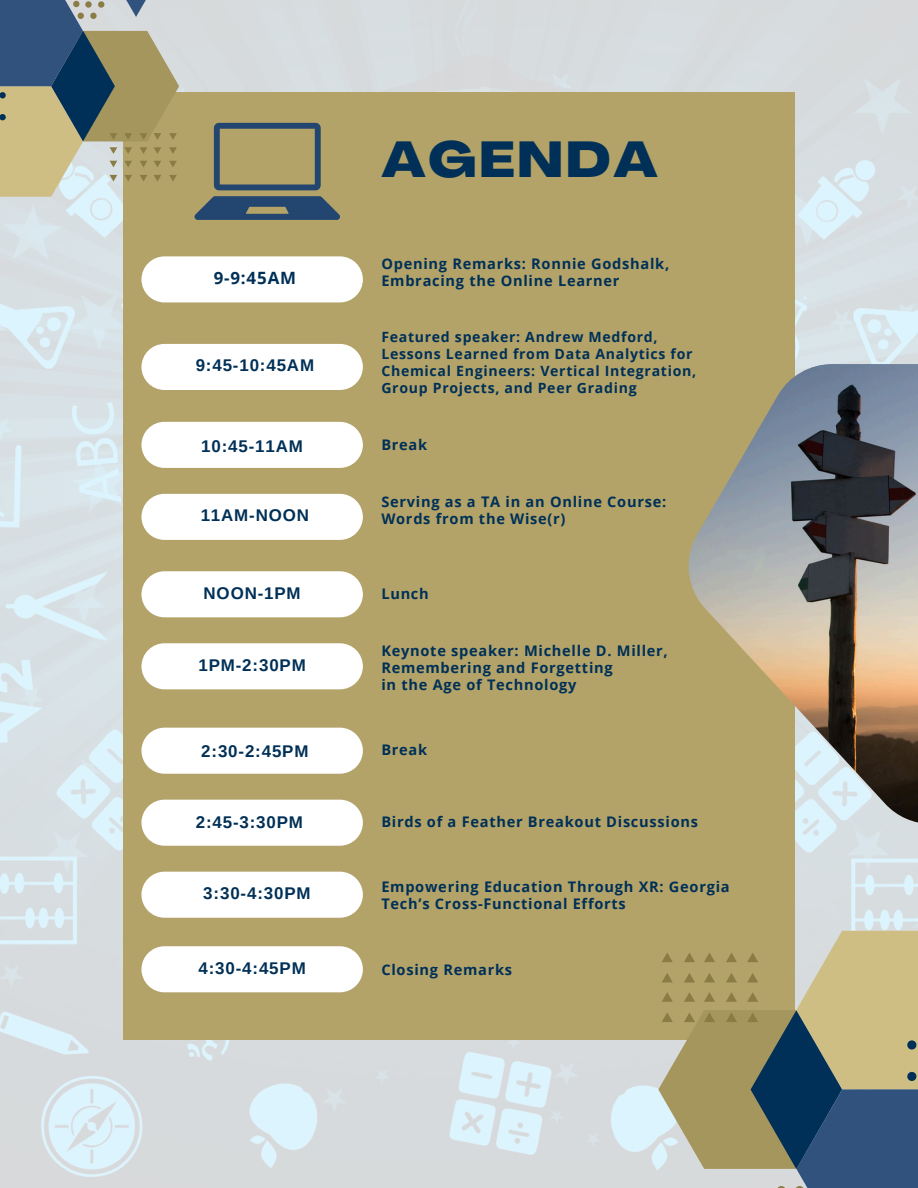
<style>
.page{position:relative;width:918px;height:1188px;background:#fff}
.page>*{position:absolute;margin:0;border:0;box-sizing:border-box;transform-origin:0 0}
.t1{font:800 expanded 49.65px "Agrandir";letter-spacing:.05em;color:#003057}
.t2{font:700 16.95px "Arimo";letter-spacing:.05em;color:#003057}
.t3{font:700 16.95px "Open Sans";color:#003057}
.t4{font:700 14.55px/17px "Open Sans";letter-spacing:.05em;color:#003057}
.t5{font:700 14.1px/16.8px "Open Sans";letter-spacing:.05em;color:#003057}
</style>
<div class="page">
<img style="left:0;top:0;width:918px;height:1188px">
<div style="left:123px;top:92px;width:672px;height:947px;background:#b3a369"></div>
<img style="left:689px;top:364px;width:229px;height:460px">
<svg style="left:658px;top:931px;width:260px;height:257px"></svg>
<svg style="left:0;top:0;width:179px;height:196px"></svg>
<svg style="left:195px;top:196px;width:145px;height:24px"></svg>
<svg style="left:214px;top:123px;width:107px;height:67px"></svg>
<div style="left:141px;top:344px;width:222px;height:46px;background:#fff;border-radius:23px"></div>
<div style="left:141px;top:256px;width:222px;height:46px;background:#fff;border-radius:23px"></div>
<div style="left:141px;top:422px;width:222px;height:46px;background:#fff;border-radius:23px"></div>
<div style="left:141px;top:494px;width:222px;height:46px;background:#fff;border-radius:23px"></div>
<div style="left:141px;top:571px;width:222px;height:46px;background:#fff;border-radius:23px"></div>
<div style="left:141px;top:643px;width:222px;height:46px;background:#fff;border-radius:23px"></div>
<div style="left:141px;top:728px;width:222px;height:46px;background:#fff;border-radius:23px"></div>
<div style="left:141px;top:800px;width:222px;height:46px;background:#fff;border-radius:23px"></div>
<div style="left:141px;top:872px;width:222px;height:46px;background:#fff;border-radius:23px"></div>
<div style="left:141px;top:946px;width:222px;height:46px;background:#fff;border-radius:23px"></div>
<p class="t1" style="left:381px;top:140px;width:278px">AGENDA</p>
<p class="t4" style="left:381px;top:255px;width:289px">Opening Remarks: Ronnie Godshalk,</p>
<p class="t3" style="left:214px;top:265px;width:84px">9-9:45AM</p>
<p class="t4" style="left:381px;top:272px;width:240px">Embracing the Online Learner</p>
<h2 class="t2" style="left:196px;top:356px;width:120px">9:45-10:45AM</h2>
<h1 class="t5" style="left:381px;top:328px;width:278px">Featured speaker: Andrew Medford,</h1>
<p class="t5" style="left:381px;top:345px;width:316px">Lessons Learned from Data Analytics for<br>Chemical Engineers: Vertical Integration,</p>
<p class="t5" style="left:381px;top:379px;width:257px">Group Projects, and Peer Grading</p>
<h2 class="t2" style="left:201px;top:436px;width:103px">10:45-11AM</h2>
<p class="t4" style="left:381px;top:436px;width:47px">Break</p>
<p class="t4" style="left:381px;top:493px;width:286px">Serving as a TA in an Online Course:</p>
<p class="t2" style="left:201px;top:506px;width:110px">11AM-NOON</p>
<h2 class="t4" style="left:381px;top:510px;width:186px">Words from the Wise(r)</h2>
<h2 class="t2" style="left:204px;top:584px;width:99px">NOON-1PM</h2>
<p class="t4" style="left:381px;top:584px;width:49px">Lunch</p>
<p class="t2" style="left:198px;top:655px;width:109px">1PM-2:30PM</p>
<p class="t4" style="left:381px;top:642px;width:288px">Keynote speaker: Michelle D. Miller,<br>Remembering and Forgetting</p>
<h2 class="t4" style="left:381px;top:676px;width:197px">in the Age of Technology</h2>
<p class="t2" style="left:201px;top:742px;width:109px">2:30-2:45PM</p>
<p class="t4" style="left:381px;top:741px;width:47px">Break</p>
<p class="t2" style="left:196px;top:813px;width:109px">2:45-3:30PM</p>
<p class="t4" style="left:381px;top:813px;width:318px">Birds of a Feather Breakout Discussions</p>
<p class="t2" style="left:203px;top:884px;width:109px">3:30-4:30PM</p>
<p class="t4" style="left:381px;top:878px;width:350px">Empowering Education Through XR: Georgia<br>Tech’s Cross-Functional Efforts</p>
<p class="t2" style="left:199px;top:958px;width:109px">4:30-4:45PM</p>
<p class="t4" style="left:381px;top:961px;width:132px">Closing Remarks</p>
</div>
